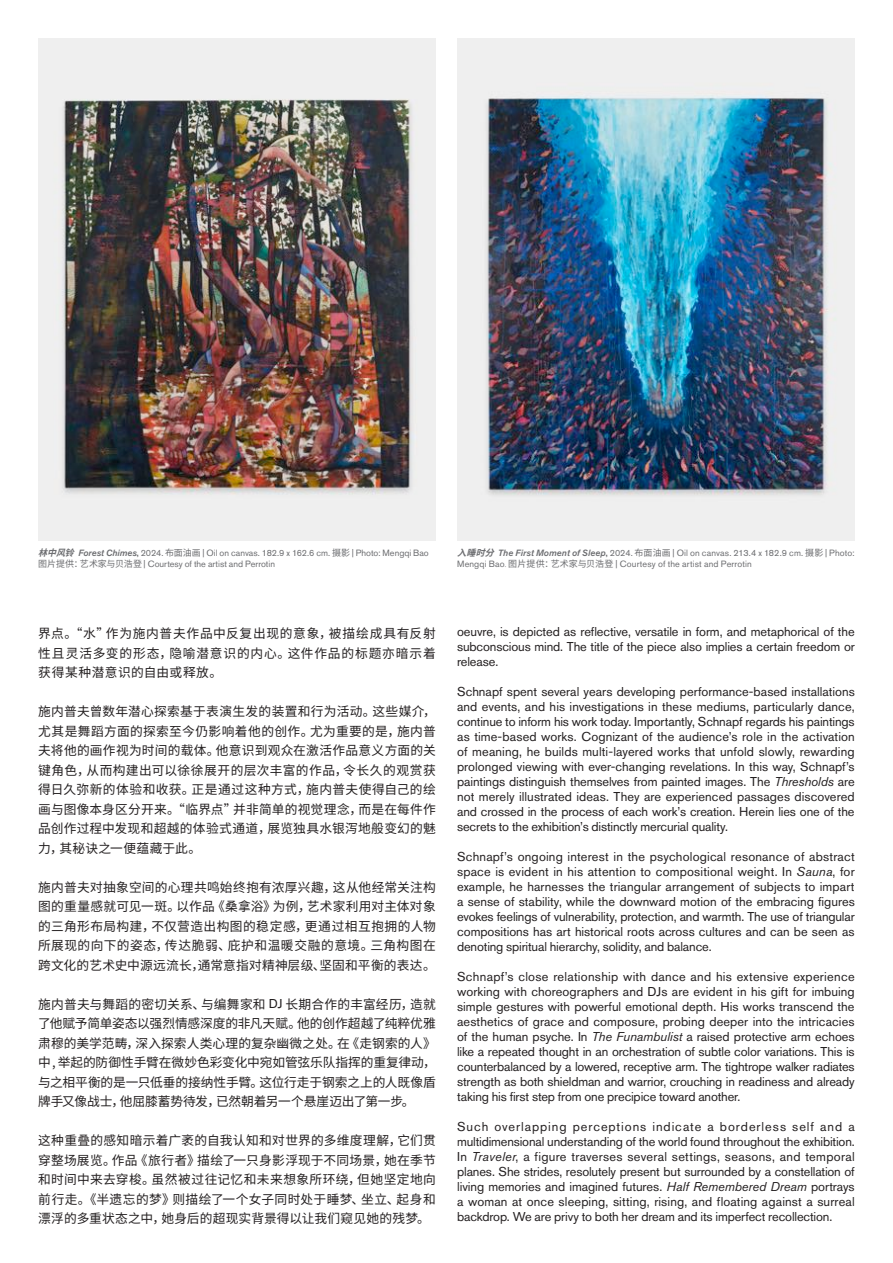
<style>
.page{position:relative;width:893px;height:1263px;background:#fff}
.page>*{position:absolute;margin:0;border:0;box-sizing:border-box;transform-origin:0 0}
.t1{font:12.75px/15px "Akzidenz Grotesk Pro";letter-spacing:-.01em;color:#231f20;text-align:justify}
.t2{font:12.75px/19.5px "Noto Sans Hans";letter-spacing:.015em;color:#231f20;text-align:justify}
.t3{font:9px/10.8px "Akzidenz Grotesk Pro";letter-spacing:.005em;color:#6c6d70}
.s1{font-family:"Source Han Sans CN";font-weight:700;font-style:italic}
.s2{font-weight:500;font-style:italic}
.s3{font-weight:500}
.s4{font-family:"Noto Sans Hans"}
.s5{font-family:"Adobe Song Std";font-weight:300}
.s6{font-family:"Akzidenz Grotesk Pro"}
.s7{font-style:italic}
</style>
<div class="page">
<img style="left:38px;top:38px;width:398px;height:502px">
<img style="left:457px;top:38px;width:398px;height:502px">
<p class="t3" style="left:38px;top:548px;width:392px"><span class="s1">林中风铃</span><span class="s2">Forest Chimes</span><span class="s3">,</span> 2024. <span class="s4">布面油画</span> | Oil on canvas. 182.9 x 162.6 cm. <span class="s4">摄影</span> | Photo: Mengqi Bao<span class="s4">图片提供：艺术家与贝浩登</span> | Courtesy of the artist and Perrotin</p>
<p class="t3" style="left:457px;top:548px;width:399px"><span class="s1">入睡时分</span><span class="s2">The First Moment of Sleep</span><span class="s3">,</span> 2024. <span class="s4">布面油画</span> | Oil on canvas. 213.4 x 182.9 cm. <span class="s4">摄影</span> | Photo:<br>Mengqi Bao<span class="s5">.</span> <span class="s4">图片提供：艺术家与贝浩登</span> | Courtesy of the artist and Perrotin</p>
<p class="t2" style="left:38px;top:624px;width:399px">界点。“水”作为施内普夫作品中反复出现的意象，被描绘成具有反射性且灵活多变的形态，隐喻潜意识的内心。这件作品的标题亦暗示着获得某种潜意识的自由或释放。</p>
<p class="t2" style="left:38px;top:702px;width:399px">施内普夫曾数年潜心探索基于表演生发的装置和行为活动。这些媒介，尤其是舞蹈方面的探索至今仍影响着他的创作。尤为重要的是，施内普夫将他的画作视为时间的载体。他意识到观众在激活作品意义方面的关键角色，从而构建出可以徐徐展开的层次丰富的作品，令长久的观赏获得日久弥新的体验和收获。正是通过这种方式，施内普夫使得自己的绘画与图像本身区分开来。“临界点”并非简单的视觉理念，而是在每件作品创作过程中发现和超越的体验式通道，展览独具水银泻地般变幻的魅力，其秘诀之一便蕴藏于此。</p>
<p class="t2" style="left:38px;top:877px;width:399px">施内普夫对抽象空间的心理共鸣始终抱有浓厚兴趣，这从他经常关注构图的重量感就可见一斑。以作品《桑拿浴》为例，艺术家利用对主体对象的三角形布局构建，不仅营造出构图的稳定感，更通过相互抱拥的人物所展现的向下的姿态，传达脆弱、庇护和温暖交融的意境。三角构图在跨文化的艺术史中源远流长，通常意指对精神层级、坚固和平衡的表达。</p>
<p class="t2" style="left:38px;top:994px;width:399px">施内普夫与舞蹈的密切关系、与编舞家和 <span class="s6">DJ</span> 长期合作的丰富经历，造就了他赋予简单姿态以强烈情感深度的非凡天赋。他的创作超越了纯粹优雅肃穆的美学范畴，深入探索人类心理的复杂幽微之处。在《走钢索的人》中, 举起的防御性手臂在微妙色彩变化中宛如管弦乐队指挥的重复律动，与之相平衡的是一只低垂的接纳性手臂。这位行走于钢索之上的人既像盾牌手又像战士，他屈膝蓄势待发，已然朝着另一个悬崖迈出了第一步。</p>
<p class="t2" style="left:38px;top:1131px;width:399px">这种重叠的感知暗示着广袤的自我认知和对世界的多维度理解，它们贯穿整场展览。作品《旅行者》描绘了一只身影浮现于不同场景，她在季节和时间中来去穿梭。虽然被过往记忆和未来想象所环绕，但她坚定地向前行走。《半遗忘的梦》则描绘了一个女子同时处于睡梦、坐立、起身和漂浮的多重状态之中，她身后的超现实背景得以让我们窥见她的残梦。</p>
<p class="t1" style="left:457px;top:624px;width:399px">oeuvre, is depicted as reflective, versatile in form, and metaphorical of the subconscious mind. The title of the piece also implies a certain freedom or release.</p>
<p class="t1" style="left:457px;top:684px;width:399px">Schnapf spent several years developing performance-based installations and events, and his investigations in these mediums, particularly dance, continue to inform his work today. Importantly, Schnapf regards his paintings as time-based works. Cognizant of the audience’s role in the activation of meaning, he builds multi-layered works that unfold slowly, rewarding prolonged viewing with ever-changing revelations. In this way, Schnapf’s paintings distinguish themselves from painted images. The <span class="s7">Thresholds</span> are not merely illustrated ideas. They are experienced passages discovered and crossed in the process of each work’s creation. Herein lies one of the secrets to the exhibition’s distinctly mercurial quality.</p>
<p class="t1" style="left:457px;top:849px;width:399px">Schnapf’s ongoing interest in the psychological resonance of abstract space is evident in his attention to compositional weight. In <span class="s7">Sauna</span>, for example, he harnesses the triangular arrangement of subjects to impart a sense of stability, while the downward motion of the embracing figures evokes feelings of vulnerability, protection, and warmth. The use of triangular compositions has art historical roots across cultures and can be seen as denoting spiritual hierarchy, solidity, and balance.</p>
<p class="t1" style="left:457px;top:969px;width:399px">Schnapf’s close relationship with dance and his extensive experience working with choreographers and DJs are evident in his gift for imbuing simple gestures with powerful emotional depth. His works transcend the aesthetics of grace and composure, probing deeper into the intricacies of the human psyche. In <span class="s7">The Funambulist</span> a raised protective arm echoes like a repeated thought in an orchestration of subtle color variations. This is counterbalanced by a lowered, receptive arm. The tightrope walker radiates strength as both shieldman and warrior, crouching in readiness and already taking his first step from one precipice toward another.</p>
<p class="t1" style="left:457px;top:1119px;width:399px">Such overlapping perceptions indicate a borderless self and a multidimensional understanding of the world found throughout the exhibition.<br>In <span class="s7">Traveler</span>, a figure traverses several settings, seasons, and temporal planes. She strides, resolutely present but surrounded by a constellation of living memories and imagined futures. <span class="s7">Half Remembered Dream</span> portrays a woman at once sleeping, sitting, rising, and floating against a surreal backdrop. We are privy to both her dream and its imperfect recollection.</p>
</div>
